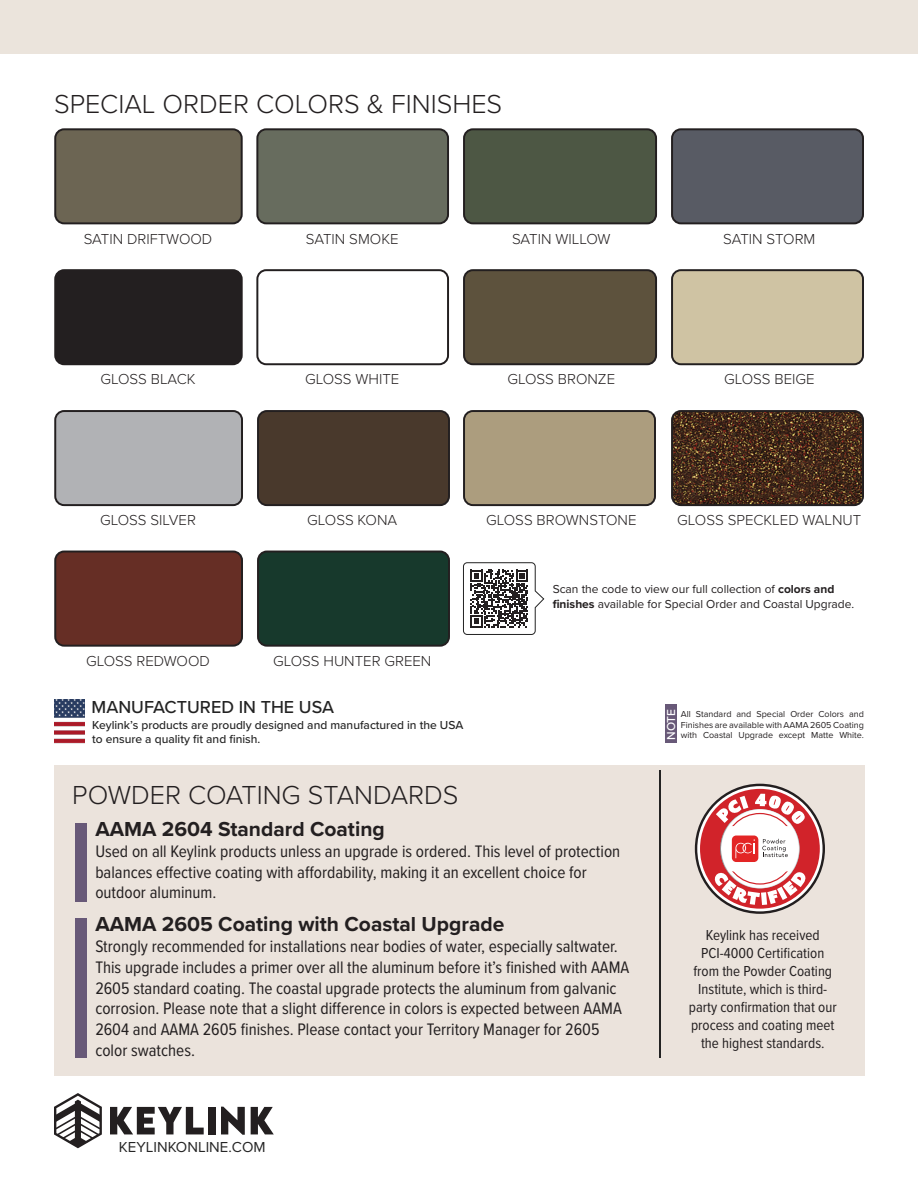
<style>
.page{position:relative;width:918px;height:1188px;background:#fff}
.page>*{position:absolute;margin:0;border:0;box-sizing:border-box;transform-origin:0 0}
.t1{font:300 27px "Proxima Nova";color:#231f20}
.t2{font:700 21px "Proxima Nova";color:#231f20}
.t3{font:500 18px "Proxima Nova";color:#232323}
.t4{font:17.25px/20.7px "Proxima Nova Cond";color:#231f20}
.t5{font:300 15px "Proxima Nova";color:#231f20}
.t6{font:15px/18px "Proxima Nova Cond";color:#231f20;text-align:center}
.t7{font:15px "Proxima Nova";color:#252525}
.t8{font:12px/15px "Proxima Nova";color:#231f20}
.t9{font:500 12px/13.5px "Proxima Nova";color:#232323}
.t10{font:500 12px "Proxima Nova";color:#fff}
.t11{font:9px/10.5px "Proxima Nova";color:#231f20;text-align:justify}
.s1{font-weight:700}
</style>
<div class="page">
<svg style="left:54px;top:1093px;width:48px;height:55px"></svg>
<svg style="left:110px;top:1107px;width:94px;height:27px"></svg>
<div style="left:208px;top:1107px;width:7px;height:27px;background:#231f20"></div>
<svg style="left:221px;top:1107px;width:24px;height:28px"></svg>
<svg style="left:251px;top:1107px;width:23px;height:27px"></svg>
<div style="left:54px;top:766px;width:810px;height:310px;background:#ebe3dc"></div>
<div style="left:75px;top:823px;width:12px;height:78px;background:#685978"></div>
<div style="left:665px;top:705px;width:12px;height:38px;background:#685978"></div>
<div style="left:75px;top:918px;width:12px;height:139px;background:#685978"></div>
<hr style="left:659px;top:770px;width:2px;height:287px;background:#232323">
<svg style="left:695px;top:784px;width:130px;height:130px"></svg>
<div style="left:0;top:0;width:918px;height:54px;background:#ebe4dc"></div>
<svg style="left:463px;top:562px;width:82px;height:73px"></svg>
<img style="left:54px;top:699px;width:30px;height:44px">
<div style="left:464px;top:270px;width:192px;height:94px;background:#5d523d;border-radius:9px"></div>
<div style="left:463px;top:269px;width:194px;height:96px;border:2px solid #231f20;border-radius:9px"></div>
<div style="left:464px;top:129px;width:192px;height:94px;background:#4d5744;border-radius:9px"></div>
<div style="left:463px;top:128px;width:194px;height:96px;border:2px solid #231f20;border-radius:9px"></div>
<div style="left:55px;top:411px;width:187px;height:94px;background:#b1b2b5;border-radius:9px"></div>
<div style="left:54px;top:410px;width:189px;height:96px;border:2px solid #231f20;border-radius:9px"></div>
<div style="left:258px;top:411px;width:191px;height:94px;background:#49392c;border-radius:9px"></div>
<div style="left:257px;top:410px;width:193px;height:96px;border:2px solid #231f20;border-radius:9px"></div>
<div style="left:672px;top:270px;width:191px;height:94px;background:#cfc3a3;border-radius:9px"></div>
<div style="left:671px;top:269px;width:193px;height:96px;border:2px solid #231f20;border-radius:9px"></div>
<div style="left:672px;top:129px;width:191px;height:94px;background:#585b64;border-radius:9px"></div>
<div style="left:671px;top:128px;width:193px;height:96px;border:2px solid #231f20;border-radius:9px"></div>
<img style="left:674px;top:413px;width:187px;height:90px">
<div style="left:671px;top:410px;width:193px;height:96px;border:2px solid #231f20;border-radius:9px"></div>
<div style="left:464px;top:411px;width:191px;height:94px;background:#ac9d7e;border-radius:9px"></div>
<div style="left:463px;top:410px;width:193px;height:96px;border:2px solid #231f20;border-radius:9px"></div>
<div style="left:55px;top:552px;width:187px;height:94px;background:#662e25;border-radius:9px"></div>
<div style="left:54px;top:551px;width:189px;height:96px;border:2px solid #231f20;border-radius:9px"></div>
<div style="left:258px;top:552px;width:191px;height:94px;background:#17392c;border-radius:9px"></div>
<div style="left:257px;top:551px;width:193px;height:96px;border:2px solid #231f20;border-radius:9px"></div>
<div style="left:256px;top:269px;width:193px;height:96px;border:2px solid #231f20;border-radius:9px"></div>
<div style="left:257px;top:129px;width:191px;height:94px;background:#676c5e;border-radius:9px"></div>
<div style="left:256px;top:128px;width:193px;height:96px;border:2px solid #231f20;border-radius:9px"></div>
<div style="left:55px;top:270px;width:187px;height:94px;background:#231f20;border-radius:9px"></div>
<div style="left:54px;top:269px;width:189px;height:96px;border:2px solid #231f20;border-radius:9px"></div>
<div style="left:55px;top:129px;width:187px;height:94px;background:#6c6553;border-radius:9px"></div>
<div style="left:54px;top:128px;width:189px;height:96px;border:2px solid #231f20;border-radius:9px"></div>
<p class="t1" style="left:54px;top:84px;width:450px">SPECIAL ORDER COLORS &amp; FINISHES</p>
<p class="t5" style="left:84px;top:228px;width:130px">SATIN DRIFTWOOD</p>
<p class="t5" style="left:306px;top:228px;width:94px">SATIN SMOKE</p>
<p class="t5" style="left:512px;top:228px;width:100px">SATIN WILLOW</p>
<p class="t5" style="left:723px;top:228px;width:94px">SATIN STORM</p>
<p class="t5" style="left:100px;top:368px;width:97px">GLOSS BLACK</p>
<p class="t5" style="left:305px;top:368px;width:96px">GLOSS WHITE</p>
<p class="t5" style="left:507px;top:368px;width:109px">GLOSS BRONZE</p>
<p class="t5" style="left:724px;top:368px;width:92px">GLOSS BEIGE</p>
<p class="t5" style="left:100px;top:509px;width:97px">GLOSS SILVER</p>
<p class="t5" style="left:307px;top:509px;width:92px">GLOSS KONA</p>
<p class="t5" style="left:486px;top:509px;width:152px">GLOSS BROWNSTONE</p>
<p class="t5" style="left:677px;top:509px;width:186px">GLOSS SPECKLED WALNUT</p>
<p class="t5" style="left:86px;top:650px;width:125px">GLOSS REDWOOD</p>
<p class="t5" style="left:273px;top:650px;width:160px">GLOSS HUNTER GREEN</p>
<p class="t3" style="left:92px;top:694px;width:244px">MANUFACTURED IN THE USA</p>
<p class="t9" style="left:92px;top:718px;width:373px">Keylink’s products are proudly designed and manufactured in the USA to ensure a quality fit and finish.</p>
<p class="t8" style="left:553px;top:581px;width:303px">Scan the code to view our full collection of <span class="s1">colors and finishes</span> available for Special Order and Coastal Upgrade.</p>
<p class="t10" style="left:662px;top:740px;width:33px;rotate:-90deg">NOTE</p>
<p class="t11" style="left:681px;top:709px;width:185px">All Standard and Special Order Colors and Finishes are available with AAMA 2605 Coating with Coastal Upgrade except Matte White.</p>
<p class="t1" style="left:72px;top:775px;width:388px">POWDER COATING STANDARDS</p>
<p class="t2" style="left:95px;top:813px;width:291px">AAMA 2604 Standard Coating</p>
<p class="t4" style="left:95px;top:840px;width:526px">Used on all Keylink products unless an upgrade is ordered. This level of protection balances effective coating with affordability, making it an excellent choice for outdoor aluminum.</p>
<p class="t2" style="left:95px;top:909px;width:411px">AAMA 2605 Coating with Coastal Upgrade</p>
<p class="t4" style="left:95px;top:935px;width:536px">Strongly recommended for installations near bodies of water, especially saltwater.<br>This upgrade includes a primer over all the aluminum before it’s finished with AAMA 2605 standard coating. The coastal upgrade protects the aluminum from galvanic corrosion. Please note that a slight difference in colors is expected between AAMA 2604 and AAMA 2605 finishes. Please contact your Territory Manager for 2605 color swatches.</p>
<p class="t6" style="left:689px;top:925px;width:149px">Keylink has received<br>PCI-4000 Certification from the Powder Coating<br>Institute, which is third&shy;party confirmation that our process and coating meet the highest standards.</p>
<p class="t7" style="left:119px;top:1136px;width:148px">KEYLINKONLINE.COM</p>
</div>
